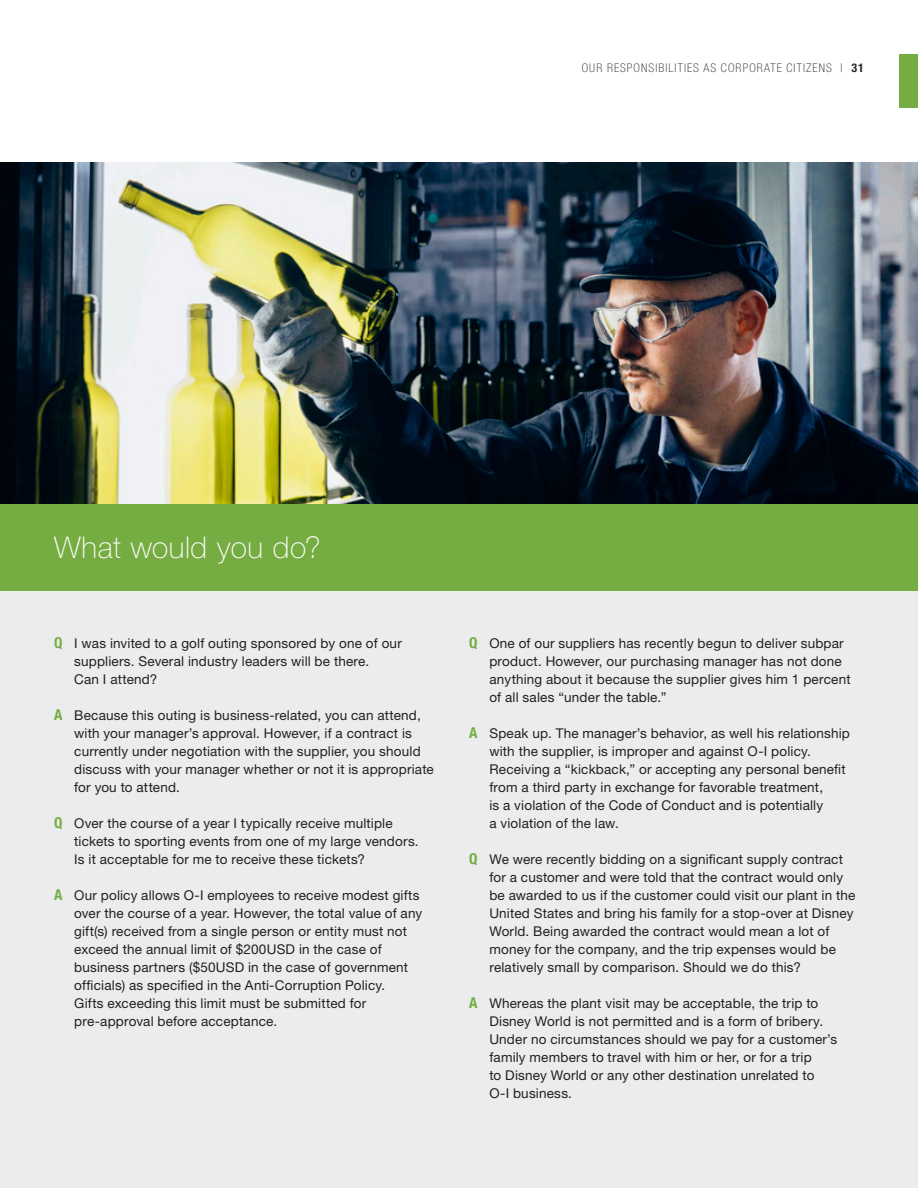
<style>
.page{position:relative;width:918px;height:1188px;background:#fff}
.page>*{position:absolute;margin:0;border:0;box-sizing:border-box;transform-origin:0 0}
.What_Would_You_Do__W{font:100 30px "Helvetica Neue LT Std";letter-spacing:.02em;color:#fff}
.Body_Copy{font:13.5px/18px "Helvetica Neue LT Std";letter-spacing:.015em;color:#231f20}
.t1{font:100 condensed 12px "Helvetica Neue LT Std";letter-spacing:.09em;color:#231f20}
.s1{font-weight:700}
.s2{font-weight:700;font-stretch:condensed;font-size:15px;color:#76ad42}
</style>
<div class="page">
<div style="left:899px;top:54px;width:19px;height:54px;background:#76ad42"></div>
<div style="left:0;top:591px;width:918px;height:597px;background:#ececee"></div>
<img style="left:0;top:162px;width:918px;height:342px">
<div style="left:0;top:504px;width:918px;height:87px;background:#76ad42"></div>
<p class="t1" style="left:582px;top:61px;width:284px">OUR RESPONSIBILITIES AS CORPORATE CITIZENS | <span class="s1">31</span></p>
<p class="What_Would_You_Do__W" style="left:54px;top:530px;width:268px">What would you do?</p>
<p class="Body_Copy" style="left:74px;top:634px;width:329px;text-indent:-20px"><span class="s2">Q</span> I was invited to a golf outing sponsored by one of our suppliers. Several industry leaders will be there.<br>Can I attend?</p>
<p class="Body_Copy" style="left:74px;top:706px;width:361px;text-indent:-20px"><span class="s2">A</span> Because this outing is business-related, you can attend, with your manager’s approval. However, if a contract is currently under negotiation with the supplier, you should discuss with your manager whether or not it is appropriate for you to attend.</p>
<p class="Body_Copy" style="left:74px;top:814px;width:346px;text-indent:-20px"><span class="s2">Q</span> Over the course of a year I typically receive multiple tickets to sporting events from one of my large vendors.<br>Is it acceptable for me to receive these tickets?</p>
<p class="Body_Copy" style="left:74px;top:886px;width:350px;text-indent:-20px"><span class="s2">A</span> Our policy allows O-I employees to receive modest gifts over the course of a year. However, the total value of any gift(s) received from a single person or entity must not exceed the annual limit of $200USD in the case of business partners ($50USD in the case of government officials) as specified in the Anti-Corruption Policy.<br>Gifts exceeding this limit must be submitted for pre-approval before acceptance.</p>
<p class="Body_Copy" style="left:489px;top:634px;width:363px;text-indent:-20px"><span class="s2">Q</span> One of our suppliers has recently begun to deliver subpar product. However, our purchasing manager has not done anything about it because the supplier gives him 1 percent of all sales “under the table.”</p>
<p class="Body_Copy" style="left:489px;top:724px;width:362px;text-indent:-20px"><span class="s2">A</span> Speak up. The manager’s behavior, as well his relationship with the supplier, is improper and against O-I policy.<br>Receiving a “kickback,” or accepting any personal benefit from a third party in exchange for favorable treatment,<br>is a violation of the Code of Conduct and is potentially<br>a violation of the law.</p>
<p class="Body_Copy" style="left:489px;top:850px;width:368px;text-indent:-20px"><span class="s2">Q</span> We were recently bidding on a significant supply contract for a customer and were told that the contract would only be awarded to us if the customer could visit our plant in the United States and bring his family for a stop-over at Disney World. Being awarded the contract would mean a lot of money for the company, and the trip expenses would be relatively small by comparison. Should we do this?</p>
<p class="Body_Copy" style="left:489px;top:994px;width:349px;text-indent:-20px"><span class="s2">A</span> Whereas the plant visit may be acceptable, the trip to Disney World is not permitted and is a form of bribery.<br>Under no circumstances should we pay for a customer’s family members to travel with him or her, or for a trip<br>to Disney World or any other destination unrelated to O-I business.</p>
</div>
